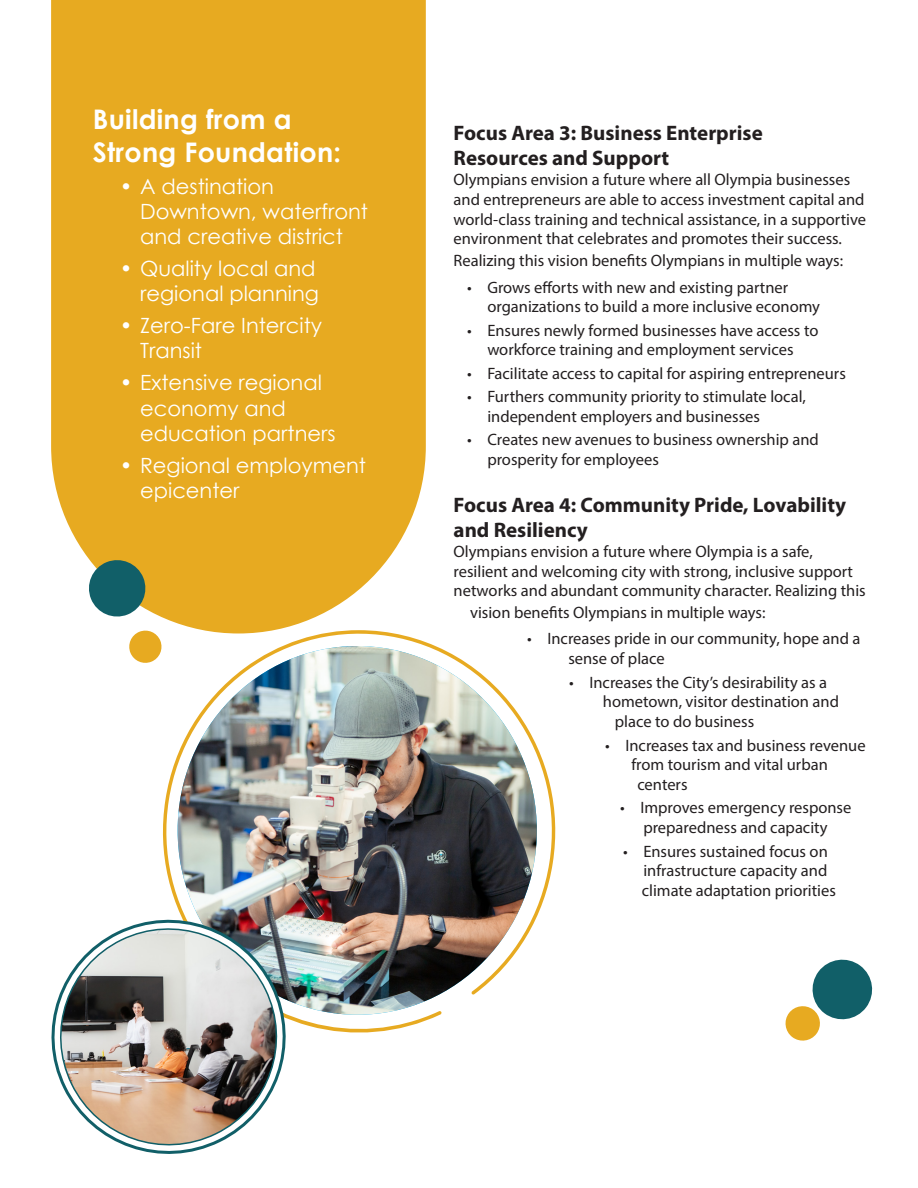
<style>
.page{position:relative;width:918px;height:1188px;background:#fff}
.page>*{position:absolute;margin:0;border:0;box-sizing:border-box;transform-origin:0 0}
.t1{font:700 27px/32.4px "Century Gothic";letter-spacing:.01em;color:#fff}
.t2{font:21px/25.2px "Century Gothic";color:#fff}
.t3{font:700 21px/25.2px "Myriad Pro";color:#231f20}
.t4{font:16.5px/19.8px "Myriad Pro";color:#231f20}
</style>
<div class="page">
<div style="left:51px;top:0;width:375px;height:615px;background:#e7aa21"></div>
<svg style="left:157px;top:607px;width:399px;height:426px"></svg>
<img style="left:178px;top:646px;width:359px;height:369px">
<svg style="left:85px;top:556px;width:64px;height:61px"></svg>
<svg style="left:129px;top:628px;width:35px;height:37px"></svg>
<img style="left:157px;top:905px;width:143px;height:128px">
<img style="left:51px;top:914px;width:241px;height:240px">
<svg style="left:785px;top:959px;width:88px;height:82px"></svg>
<p class="t1" style="left:93px;top:102px;width:250px">Building from a<br>Strong Foundation:</p>
<p class="t2" style="left:140px;top:173px;width:229px;text-indent:-20px">• A destination<br>Downtown, waterfront and creative district</p>
<p class="t2" style="left:120px;top:256px;width:201px;text-align:right">• Quality local and regional planning</p>
<p class="t2" style="left:140px;top:313px;width:183px;text-indent:-20px">• Zero-Fare Intercity<br>Transit</p>
<p class="t2" style="left:140px;top:370px;width:197px;text-indent:-20px">• Extensive regional economy and education partners</p>
<p class="t2" style="left:140px;top:452px;width:227px;text-indent:-20px">• Regional employment epicenter</p>
<p class="t3" style="left:454px;top:120px;width:311px">Focus Area 3: Business Enterprise<br>Resources and Support</p>
<p class="t4" style="left:454px;top:169px;width:414px">Olympians envision a future where all Olympia businesses and entrepreneurs are able to access investment capital and world-class training and technical assistance, in a supportive environment that celebrates and promotes their success.</p>
<p class="t4" style="left:454px;top:250px;width:391px">Realizing this vision benefits Olympians in multiple ways:</p>
<p class="t4" style="left:487px;top:277px;width:334px;text-indent:-20px">• Grows efforts with new and existing partner organizations to build a more inclusive economy</p>
<p class="t4" style="left:467px;top:320px;width:353px;text-align:center">• Ensures newly formed businesses have access to workforce training and employment services</p>
<p class="t4" style="left:467px;top:363px;width:380px">• Facilitate access to capital for aspiring entrepreneurs</p>
<p class="t4" style="left:487px;top:386px;width:320px;text-indent:-20px">• Furthers community priority to stimulate local, independent employers and businesses</p>
<p class="t4" style="left:487px;top:429px;width:333px;text-indent:-20px">• Creates new avenues to business ownership and prosperity for employees</p>
<p class="t3" style="left:454px;top:491px;width:394px">Focus Area 4: Community Pride, Lovability and Resiliency</p>
<p class="t4" style="left:454px;top:541px;width:414px">Olympians envision a future where Olympia is a safe, resilient and welcoming city with strong, inclusive support networks and abundant community character. Realizing this</p>
<p class="t4" style="left:470px;top:602px;width:297px">vision benefits Olympians in multiple ways:</p>
<p class="t4" style="left:568px;top:629px;width:294px;text-indent:-41px">• Increases pride in our community, hope and a sense of place</p>
<p class="t4" style="left:569px;top:672px;width:260px">• Increases the City’s desirability as a</p>
<p class="t4" style="left:603px;top:692px;width:238px">hometown, visitor destination and</p>
<p class="t4" style="left:615px;top:712px;width:141px">place to do business</p>
<p class="t4" style="left:605px;top:735px;width:262px">• Increases tax and business revenue</p>
<p class="t4" style="left:631px;top:755px;width:198px">from tourism and vital urban</p>
<p class="t4" style="left:637px;top:774px;width:52px">centers</p>
<p class="t4" style="left:620px;top:798px;width:233px;text-align:center">• Improves emergency response preparedness and capacity</p>
<p class="t4" style="left:642px;top:841px;width:196px;text-indent:-19px">• Ensures sustained focus on infrastructure capacity and climate adaptation priorities</p>
</div>
